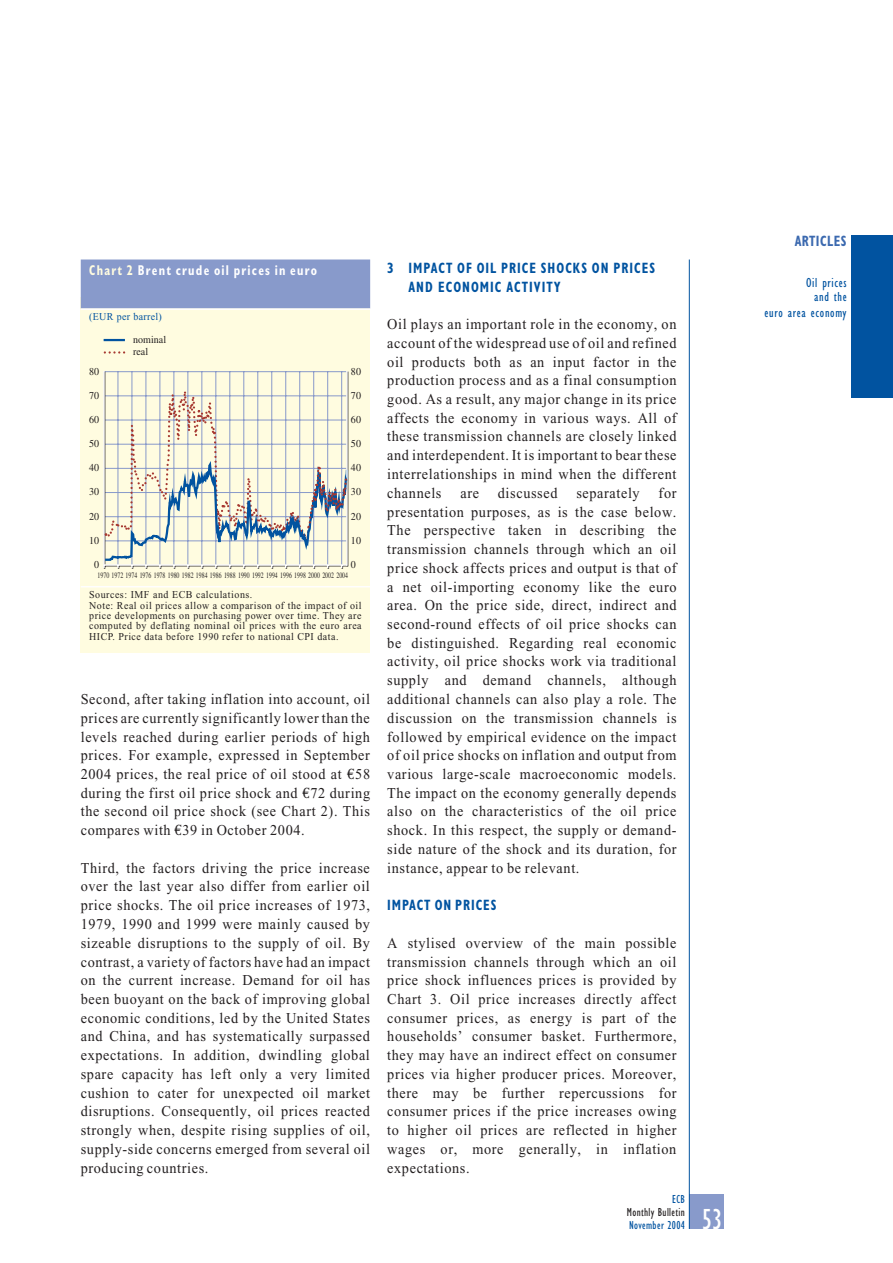
<style>
.page{position:relative;width:893px;height:1263px;background:#fff}
.page>*{position:absolute;margin:0;border:0;box-sizing:border-box;transform-origin:0 0}
.t1{font:condensed 30px "Gill Sans";color:#fff;scale:.95 1}
.t2{font:15px/18.8px "Times New Roman";letter-spacing:.045em;color:#231f20;text-align:justify;scale:.95 1}
.t3{font:700 condensed 15px/18.8px "Gill Sans";letter-spacing:.08em;color:#0153a0;scale:.85 1}
.t4{font:700 condensed 15px "Gill Sans";letter-spacing:.035em;color:#3b69af;scale:.85 1}
.t5{font:700 condensed 14.25px "Gill Sans";letter-spacing:.1em;color:#fff;scale:.85 1}
.t6{font:condensed 13.5px/15px "Gill Sans";letter-spacing:.055em;color:#0153a0;text-align:right;scale:.95 1}
.t7{font:condensed 12px "Gill Sans";letter-spacing:.03em;color:#0153a0;scale:.95 1}
.t8{font:condensed 12px "Gill Sans";letter-spacing:.035em;color:#231f20;scale:.95 1}
.t9{font:10.5px/10.5px "Times New Roman";letter-spacing:.05em;color:#231f20;scale:.95 1}
.t10{font:10.5px/12px "Times";letter-spacing:.005em;color:#231f20;scale:.95 1}
.t11{font:10.5px "Times New Roman";letter-spacing:.035em;color:#0153a0;scale:.95 1}
.t12{font:8.25px "Times";letter-spacing:.005em;color:#231f20;scale:.7 1}
.s1{color:#fffce0}
.s2{font-family:"Euro Serif"}
</style>
<div class="page">
<div style="left:689px;top:1195px;width:34px;height:34px;background:#889acb"></div>
<hr style="left:689px;top:260px;width:1px;height:969px;background:#0153a0">
<div style="left:850px;top:235px;width:42px;height:162px;background:#0153a0"></div>
<div style="left:81px;top:297px;width:289px;height:355px;background:#fffce0"></div>
<div style="left:81px;top:260px;width:289px;height:48px;background:#889acb"></div>
<hr style="left:81px;top:308px;width:289px;height:2px;background:#fff">
<hr style="left:81px;top:586px;width:289px;height:1px;background:#fff">
<hr style="left:104px;top:339px;width:21px;height:2px;background:#0153a0">
<svg style="left:80px;top:351px;width:269px;height:224px"></svg>
<p class="t5" style="left:89px;top:265px;width:269px"><span class="s1">Chart 2</span> Brent crude oil prices in euro</p>
<p class="t11" style="left:89px;top:313px;width:78px">(EUR per barrel)</p>
<p class="t10" style="left:133px;top:334px;width:36px">nominal real</p>
<p class="t10" style="left:89px;top:366px;width:12px">80</p>
<p class="t10" style="left:351px;top:366px;width:12px">80</p>
<p class="t10" style="left:89px;top:390px;width:12px">70</p>
<p class="t10" style="left:351px;top:390px;width:12px">70</p>
<p class="t10" style="left:89px;top:414px;width:12px">60</p>
<p class="t10" style="left:351px;top:414px;width:12px">60</p>
<p class="t10" style="left:89px;top:439px;width:12px">50</p>
<p class="t10" style="left:351px;top:439px;width:12px">50</p>
<p class="t10" style="left:89px;top:463px;width:12px">40</p>
<p class="t10" style="left:351px;top:463px;width:12px">40</p>
<p class="t10" style="left:89px;top:487px;width:12px">30</p>
<p class="t10" style="left:351px;top:487px;width:12px">30</p>
<p class="t10" style="left:89px;top:511px;width:12px">20</p>
<p class="t10" style="left:351px;top:511px;width:12px">20</p>
<p class="t10" style="left:89px;top:535px;width:12px">10</p>
<p class="t10" style="left:351px;top:535px;width:12px">10</p>
<p class="t10" style="left:94px;top:559px;width:7px">0</p>
<p class="t10" style="left:351px;top:559px;width:7px">0</p>
<p class="t12" style="left:97px;top:572px;width:359px">1970 1972 1974 1976 1978 1980 1982 1984 1986 1988 1990 1992 1994 1996 1998 2000 2002 2004</p>
<p class="t9" style="left:89px;top:590px;width:288px">Sources: IMF and ECB calculations.<br>Note: Real oil prices allow a comparison of the impact of oil price developments on purchasing power over time. They are computed by deflating nominal oil prices with the euro area HICP. Price data before 1990 refer to national CPI data.</p>
<p class="t2" style="left:81px;top:691px;width:306px">Second, after taking inflation into account, oil prices are currently significantly lower than the levels reached during earlier periods of high prices. For example, expressed in September 2004 prices, the real price of oil stood at <span class="s2">€</span>58 during the first oil price shock and <span class="s2">€</span>72 during the second oil price shock (see Chart 2). This compares with <span class="s2">€</span>39 in October 2004.</p>
<p class="t2" style="left:81px;top:860px;width:306px">Third, the factors driving the price increase over the last year also differ from earlier oil price shocks. The oil price increases of 1973, 1979, 1990 and 1999 were mainly caused by sizeable disruptions to the supply of oil. By contrast, a variety of factors have had an impact on the current increase. Demand for oil has been buoyant on the back of improving global economic conditions, led by the United States and China, and has systematically surpassed expectations. In addition, dwindling global spare capacity has left only a very limited cushion to cater for unexpected oil market disruptions. Consequently, oil prices reacted strongly when, despite rising supplies of oil, supply-side concerns emerged from several oil producing countries.</p>
<p class="t3" style="left:408px;top:260px;width:291px;text-indent:-21px">3 IMPACT OF OIL PRICE SHOCKS ON PRICES<br>AND ECONOMIC ACTIVITY</p>
<p class="t2" style="left:387px;top:316px;width:306px">Oil plays an important role in the economy, on account of the widespread use of oil and refined oil products both as an input factor in the production process and as a final consumption good. As a result, any major change in its price affects the economy in various ways. All of these transmission channels are closely linked and interdependent. It is important to bear these interrelationships in mind when the different channels</p>
<p class="t2" style="left:387px;top:485px;width:306px;text-indent:271px">for presentation purposes, as is the case below.<br>The perspective taken in describing the transmission channels through which an oil price shock affects prices and output is that of a net oil-importing economy like the euro area. On the price side, direct, indirect and second-round effects of oil price shocks can be distinguished. Regarding real economic activity, oil price shocks work via traditional supply and demand channels, although additional channels can also play a role. The discussion on the transmission channels is followed by empirical evidence on the impact of oil price shocks on inflation and output from various large-scale macroeconomic models.<br>The impact on the economy generally depends also on the characteristics of the oil price shock. In this respect, the supply or demand&shy;side nature of the shock and its duration, for instance, appear to be relevant.</p>
<p class="t3" style="left:387px;top:897px;width:130px">IMPACT ON PRICES</p>
<p class="t2" style="left:387px;top:935px;width:306px">A stylised overview of the main possible transmission channels through which an oil price shock influences prices is provided by Chart 3. Oil price increases directly affect consumer prices, as energy is part of the households’ consumer basket. Furthermore, they may have an indirect effect on consumer prices via higher producer prices. Moreover, there may be further repercussions for consumer prices if the price increases owing to higher oil prices are reflected in higher wages or, more generally, in inflation expectations.</p>
<p class="t2" style="left:460px;top:485px;width:21px">are</p>
<p class="t2" style="left:498px;top:485px;width:64px">discussed</p>
<p class="t2" style="left:576px;top:485px;width:68px">separately</p>
<p class="t7" style="left:672px;top:1195px;width:15px">ECB</p>
<p class="t8" style="left:626px;top:1208px;width:63px">Monthly Bulletin</p>
<p class="t7" style="left:629px;top:1220px;width:60px">November 2004</p>
<h1 class="t1" style="left:701px;top:1208px;width:23px">53</h1>
<p class="t4" style="left:794px;top:236px;width:62px">ARTICLES</p>
<p class="t6" style="left:764px;top:276px;width:88px">Oil prices<br>and the<br>euro area economy</p>
</div>
